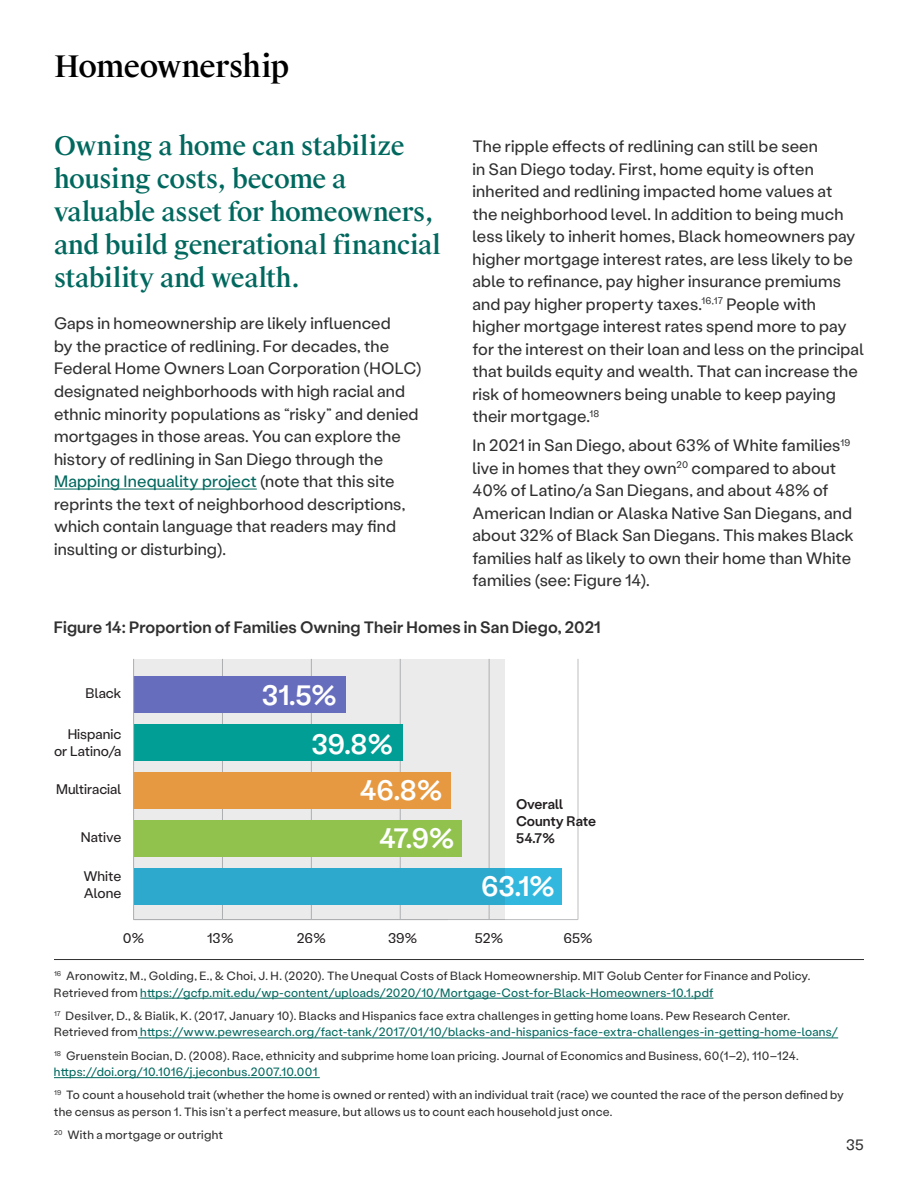
<style>
.page{position:relative;width:918px;height:1188px;background:#fff}
.page>*{position:absolute;margin:0;border:0;box-sizing:border-box;transform-origin:0 0}
.t1{font:500 30px "Suisse Works";letter-spacing:-.02em;color:#000}
.t2{font:500 28.05px "Stabil Grotesk";color:#fff}
.t3{font:500 25.5px/33px "Suisse Works";letter-spacing:-.015em;color:#00685e}
.t4{font:16.5px/22.5px "Stabil Grotesk";letter-spacing:.005em;color:#303030}
.t5{font:500 16.5px "Stabil Grotesk";letter-spacing:.01em;color:#303030}
.t6{font:15px "Stabil Grotesk";color:#303030}
.t7{font:13.95px/16.6px "Stabil Grotesk";color:#231f20;text-align:right}
.t8{font:500 13.95px/16.6px "Stabil Grotesk";color:#231f20}
.t9{font:12px/16.5px "Stabil Grotesk";letter-spacing:.02em;color:#303030}
.s1{color:#00685e}
</style>
<div class="page">
<hr style="left:54px;top:489px;width:203px;height:1px;background:#00685e">
<hr style="left:54px;top:959px;width:810px;height:1px;background:#303030">
<hr style="left:140px;top:998px;width:573px;height:1px;background:#00685e">
<hr style="left:138px;top:1038px;width:700px;height:1px;background:#00685e">
<hr style="left:54px;top:1077px;width:266px;height:1px;background:#00685e">
<hr style="left:578px;top:659px;width:1px;height:261px;background:#bcbec0">
<hr style="left:134px;top:919px;width:444px;height:1px;background:#bcbec0">
<hr style="left:133px;top:659px;width:1px;height:261px;background:#bcbec0">
<div style="left:134px;top:868px;width:427px;height:36px;background:#32b8de"></div>
<svg style="left:134px;top:659px;width:371px;height:261px;background:#a0bfb1"></svg>
<h1 class="t1" style="left:54px;top:48px;width:237px">Homeownership</h1>
<h3 class="t3" style="left:54px;top:130px;width:388px">Owning a home can stabilize housing costs, become a valuable asset for homeowners, and build generational financial stability and wealth.</h3>
<p class="t4" style="left:54px;top:312px;width:369px">Gaps in homeownership are likely influenced<br>by the practice of redlining. For decades, the Federal Home Owners Loan Corporation (HOLC) designated neighborhoods with high racial and ethnic minority populations as “risky” and denied mortgages in those areas. You can explore the history of redlining in San Diego through the <span class="s1">Mapping Inequality project</span> (note that this site reprints the text of neighborhood descriptions, which contain language that readers may find insulting or disturbing).</p>
<p class="t4" style="left:472px;top:134px;width:393px">The ripple effects of redlining can still be seen<br>in San Diego today. First, home equity is often inherited and redlining impacted home values at<br>the neighborhood level. In addition to being much less likely to inherit homes, Black homeowners pay higher mortgage interest rates, are less likely to be able to refinance, pay higher insurance premiums and pay higher property taxes.<sup>16,17</sup> People with higher mortgage interest rates spend more to pay for the interest on their loan and less on the principal that builds equity and wealth. That can increase the risk of homeowners being unable to keep paying their mortgage.<sup>18</sup></p>
<p class="t4" style="left:472px;top:434px;width:383px">In 2021 in San Diego, about 63% of White families<sup>19 </sup>live in homes that they own<sup>20</sup> compared to about 40% of Latino/a San Diegans, and about 48% of American Indian or Alaska Native San Diegans, and about 32% of Black San Diegans. This makes Black families half as likely to own their home than White families (see: Figure 14).</p>
<p class="t5" style="left:54px;top:616px;width:548px">Figure 14: Proportion of Families Owning Their Homes in San Diego, 2021</p>
<h2 class="t2" style="left:262px;top:677px;width:76px">31.5%</h2>
<h2 class="t2" style="left:311px;top:725px;width:83px">39.8%</h2>
<h2 class="t2" style="left:360px;top:771px;width:84px">46.8%</h2>
<h2 class="t2" style="left:379px;top:819px;width:77px">47.9%</h2>
<p class="t7" style="left:86px;top:684px;width:37px">Black</p>
<p class="t7" style="left:54px;top:725px;width:69px">Hispanic or Latino/a</p>
<p class="t7" style="left:56px;top:780px;width:67px">Multiracial</p>
<p class="t8" style="left:516px;top:795px;width:82px">Overall<br>County Rate</p>
<p class="t7" style="left:81px;top:828px;width:42px">Native</p>
<p class="t8" style="left:516px;top:829px;width:40px">54.7%</p>
<p class="t7" style="left:83px;top:867px;width:39px;text-align:left">White<br>Alone</p>
<h2 class="t2" style="left:481px;top:867px;width:75px">63.1%</h2>
<p class="t7" style="left:123px;top:929px;width:23px">0%</p>
<p class="t7" style="left:207px;top:929px;width:28px">13%</p>
<p class="t7" style="left:297px;top:929px;width:30px">26%</p>
<p class="t7" style="left:388px;top:929px;width:31px">39%</p>
<p class="t7" style="left:475px;top:929px;width:30px">52%</p>
<p class="t7" style="left:563px;top:929px;width:31px">65%</p>
<p class="t9" style="left:54px;top:967px;width:758px"><sup>16</sup> Aronowitz, M., Golding, E., &amp; Choi, J. H. (2020). The Unequal Costs of Black Homeownership. MIT Golub Center for Finance and Policy.<br>Retrieved from <span class="s1">https://gcfp.mit.edu/wp-content/uploads/2020/10/Mortgage-Cost-for-Black-Homeowners-10.1.pdf</span></p>
<p class="t9" style="left:54px;top:1007px;width:786px"><sup>17</sup> Desilver, D., &amp; Bialik, K. (2017, January 10). Blacks and Hispanics face extra challenges in getting home loans. Pew Research Center.<br>Retrieved from <span class="s1">https://www.pewresearch.org/fact-tank/2017/01/10/blacks-and-hispanics-face-extra-challenges-in-getting-home-loans/</span></p>
<p class="t9" style="left:54px;top:1047px;width:746px"><sup>18</sup> Gruenstein Bocian, D. (2008). Race, ethnicity and subprime home loan pricing. Journal of Economics and Business, 60(1–2), 110–124. <span class="s1">https://doi.org/10.1016/j.jeconbus.2007.10.001</span></p>
<p class="t9" style="left:54px;top:1086px;width:792px"><sup>19</sup> To count a household trait (whether the home is owned or rented) with an individual trait (race) we counted the race of the person defined by the census as person 1. This isn’t a perfect measure, but allows us to count each household just once.</p>
<p class="t9" style="left:54px;top:1126px;width:171px"><sup>20</sup> With a mortgage or outright</p>
<p class="t6" style="left:846px;top:1134px;width:19px">35</p>
</div>
